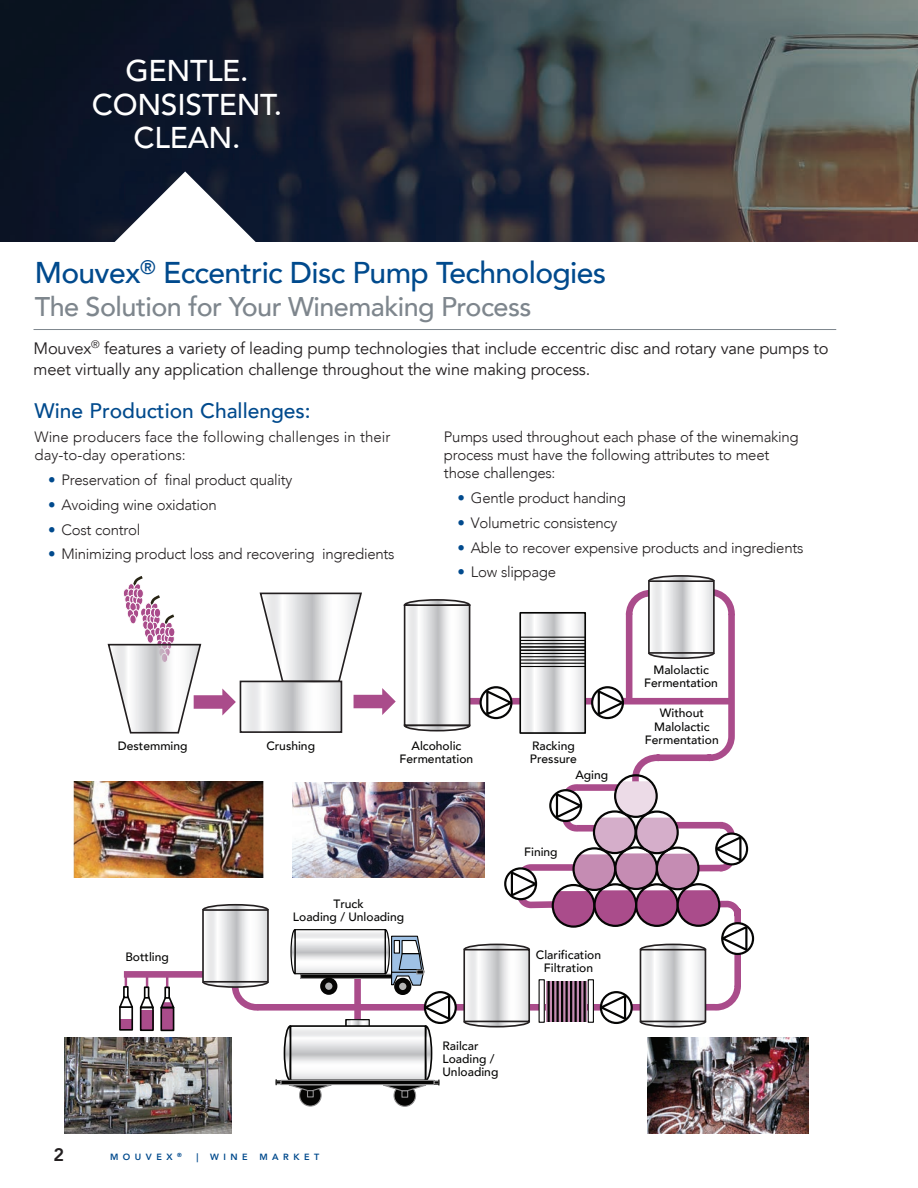
<style>
.page{position:relative;width:918px;height:1188px;background:#fff}
.page>*{position:absolute;margin:0;border:0;box-sizing:border-box;transform-origin:0 0}
.t1{font:500 30px "Avenir";letter-spacing:-.02em;color:#004a8d}
.t2{font:500 30px/33.5px "Avenir";letter-spacing:-.01em;color:#fff;text-align:center}
.t3{font:500 27px "Avenir";letter-spacing:-.02em;color:#7e868d}
.t4{font:500 21px "Avenir";color:#004a8d}
.t5{font:800 18px "Avenir";color:#231f20}
.t6{font:16.5px/21px "Avenir";letter-spacing:-.01em;color:#231f20}
.t7{font:300 15px/18px "Avenir";letter-spacing:-.02em;color:#231f20}
.t8{font:300 15px/18px "Avenir";color:#231f20}
.t9{font:500 12px/13.2px "Avenir";color:#050504;text-align:center}
.t10{font:800 9px "Avenir";letter-spacing:.5em;color:#004a8d}
.s1{font-weight:400;color:#004a8d}
</style>
<div class="page">
<img style="left:0;top:0;width:918px;height:242px">
<svg style="left:113px;top:171px;width:144px;height:71px"></svg>
<div style="left:124px;top:971px;width:85px;height:7px;background:#aa4c8b"></div>
<svg style="left:470px;top:607px;width:265px;height:174px"></svg>
<svg style="left:300px;top:1085px;width:21px;height:21px"></svg>
<div style="left:299px;top:1084px;width:23px;height:23px;border:1px solid #929192;border-radius:50%"></div>
<div style="left:394px;top:1085px;width:22px;height:21px;background:#050504;border-radius:50%"></div>
<div style="left:393px;top:1084px;width:23px;height:23px;border:1px solid #929192;border-radius:50%"></div>
<div style="left:401px;top:1090px;width:7px;height:8px;border:1px solid #929192"></div>
<div style="left:140px;top:1007px;width:14px;height:24px;border:2px solid #050504"></div>
<div style="left:160px;top:1007px;width:14px;height:24px;border:2px solid #050504"></div>
<svg style="left:119px;top:974px;width:57px;height:56px"></svg>
<div style="left:164px;top:987px;width:6px;height:12px;border:2px solid #050504"></div>
<svg style="left:107px;top:576px;width:129px;height:158px"></svg>
<div style="left:481px;top:686px;width:31px;height:31px;background:#050504;border-radius:50%"></div>
<svg style="left:245px;top:684px;width:94px;height:46px"></svg>
<div style="left:240px;top:681px;width:102px;height:52px;border:2px solid #231f20"></div>
<svg style="left:408px;top:607px;width:59px;height:116px"></svg>
<div style="left:404px;top:604px;width:66px;height:122px;border:2px solid #231f20"></div>
<svg style="left:403px;top:724px;width:68px;height:8px"></svg>
<svg style="left:259px;top:592px;width:137px;height:123px"></svg>
<svg style="left:522px;top:615px;width:61px;height:116px"></svg>
<div style="left:519px;top:612px;width:67px;height:122px;border:2px solid #050504"></div>
<hr style="left:520px;top:637px;width:65px;height:1px;background:#050504">
<hr style="left:520px;top:640px;width:65px;height:1px;background:#050504">
<hr style="left:520px;top:643px;width:65px;height:1px;background:#050504">
<hr style="left:520px;top:646px;width:65px;height:2px;background:#050504">
<hr style="left:520px;top:650px;width:65px;height:1px;background:#050504">
<hr style="left:520px;top:653px;width:65px;height:1px;background:#050504">
<hr style="left:520px;top:656px;width:65px;height:1px;background:#050504">
<hr style="left:520px;top:659px;width:65px;height:2px;background:#050504">
<hr style="left:520px;top:663px;width:65px;height:1px;background:#050504">
<hr style="left:520px;top:666px;width:65px;height:1px;background:#050504">
<div style="left:614px;top:774px;width:44px;height:44px;border:2px solid #050504;border-radius:50%"></div>
<svg style="left:623px;top:575px;width:112px;height:47px"></svg>
<svg style="left:647px;top:651px;width:69px;height:9px"></svg>
<svg style="left:651px;top:583px;width:61px;height:68px"></svg>
<div style="left:648px;top:580px;width:67px;height:74px;border:2px solid #231f20"></div>
<svg style="left:403px;top:599px;width:68px;height:8px"></svg>
<svg style="left:481px;top:687px;width:30px;height:31px"></svg>
<div style="left:480px;top:686px;width:33px;height:33px;border:2px solid #050504;border-radius:50%"></div>
<svg style="left:484px;top:689px;width:32px;height:29px"></svg>
<svg style="left:592px;top:687px;width:31px;height:31px"></svg>
<div style="left:591px;top:686px;width:33px;height:33px;border:2px solid #050504;border-radius:50%"></div>
<svg style="left:596px;top:689px;width:32px;height:29px"></svg>
<svg style="left:722px;top:923px;width:31px;height:31px"></svg>
<div style="left:721px;top:922px;width:33px;height:33px;border:2px solid #050504;border-radius:50%"></div>
<svg style="left:201px;top:781px;width:548px;height:316px"></svg>
<hr style="left:34px;top:329px;width:802px;height:1px;background:#7e868d">
<img style="left:648px;top:1037px;width:161px;height:97px">
<img style="left:293px;top:783px;width:191px;height:95px">
<img style="left:64px;top:1037px;width:168px;height:97px">
<img style="left:73px;top:782px;width:200px;height:96px">
<h1 class="t2" style="left:92px;top:52px;width:192px">GENTLE.<br>CONSISTENT.<br>CLEAN.</h1>
<h1 class="t1" style="left:35px;top:246px;width:573px">Mouvex<sup>®</sup> Eccentric Disc Pump Technologies</h1>
<h2 class="t3" style="left:35px;top:283px;width:498px">The Solution for Your Winemaking Process</h2>
<p class="t6" style="left:34px;top:338px;width:796px">Mouvex<sup>®</sup> features a variety of leading pump technologies that include eccentric disc and rotary vane pumps to meet virtually any application challenge throughout the wine making process.</p>
<h3 class="t4" style="left:35px;top:392px;width:278px">Wine Production Challenges:</h3>
<p class="t8" style="left:35px;top:428px;width:357px">Wine producers face the following challenges in their day-to-day operations:</p>
<p class="t7" style="left:48px;top:471px;width:246px"><span class="s1">•</span> Preservation of final product quality</p>
<p class="t7" style="left:48px;top:496px;width:170px"><span class="s1">•</span> Avoiding wine oxidation</p>
<p class="t7" style="left:48px;top:520px;width:94px"><span class="s1">•</span> Cost control</p>
<p class="t7" style="left:48px;top:545px;width:348px"><span class="s1">•</span> Minimizing product loss and recovering ingredients</p>
<p class="t7" style="left:444px;top:428px;width:356px">Pumps used throughout each phase of the winemaking process must have the following attributes to meet those challenges:</p>
<p class="t7" style="left:457px;top:489px;width:170px"><span class="s1">•</span> Gentle product handing</p>
<p class="t7" style="left:457px;top:514px;width:161px"><span class="s1">•</span> Volumetric consistency</p>
<p class="t7" style="left:457px;top:538px;width:347px"><span class="s1">•</span> Able to recover expensive products and ingredients</p>
<p class="t7" style="left:457px;top:563px;width:100px"><span class="s1">•</span> Low slippage</p>
<p class="t9" style="left:118px;top:738px;width:71px">Destemming</p>
<p class="t9" style="left:266px;top:739px;width:50px">Crushing</p>
<p class="t9" style="left:400px;top:738px;width:75px">Alcoholic<br>Fermentation</p>
<p class="t9" style="left:530px;top:739px;width:48px;text-align:left">Racking<br>Pressure</p>
<p class="t9" style="left:125px;top:950px;width:45px">Bottling</p>
<p class="t9" style="left:293px;top:897px;width:113px">Truck<br>Loading / Unloading</p>
<p class="t5" style="left:54px;top:1140px;width:12px">2</p>
<p class="t10" style="left:110px;top:1149px;width:73px">MOUVEX <sup>®</sup></p>
<p class="t10" style="left:197px;top:1149px;width:3px">|</p>
<p class="t10" style="left:210px;top:1149px;width:39px">WINE</p>
<p class="t10" style="left:259px;top:1149px;width:61px">MARKET</p>
<p class="t9" style="left:575px;top:767px;width:34px">Aging</p>
<p class="t9" style="left:524px;top:845px;width:35px">Fining</p>
<p class="t9" style="left:442px;top:1038px;width:57px;text-align:left">Railcar<br>Loading /<br>Unloading</p>
<p class="t9" style="left:536px;top:947px;width:67px">Clarification<br>Filtration</p>
<p class="t9" style="left:644px;top:663px;width:75px">Malolactic<br>Fermentation</p>
<p class="t9" style="left:645px;top:706px;width:75px">Without<br>Malolactic<br>Fermentation</p>
</div>
